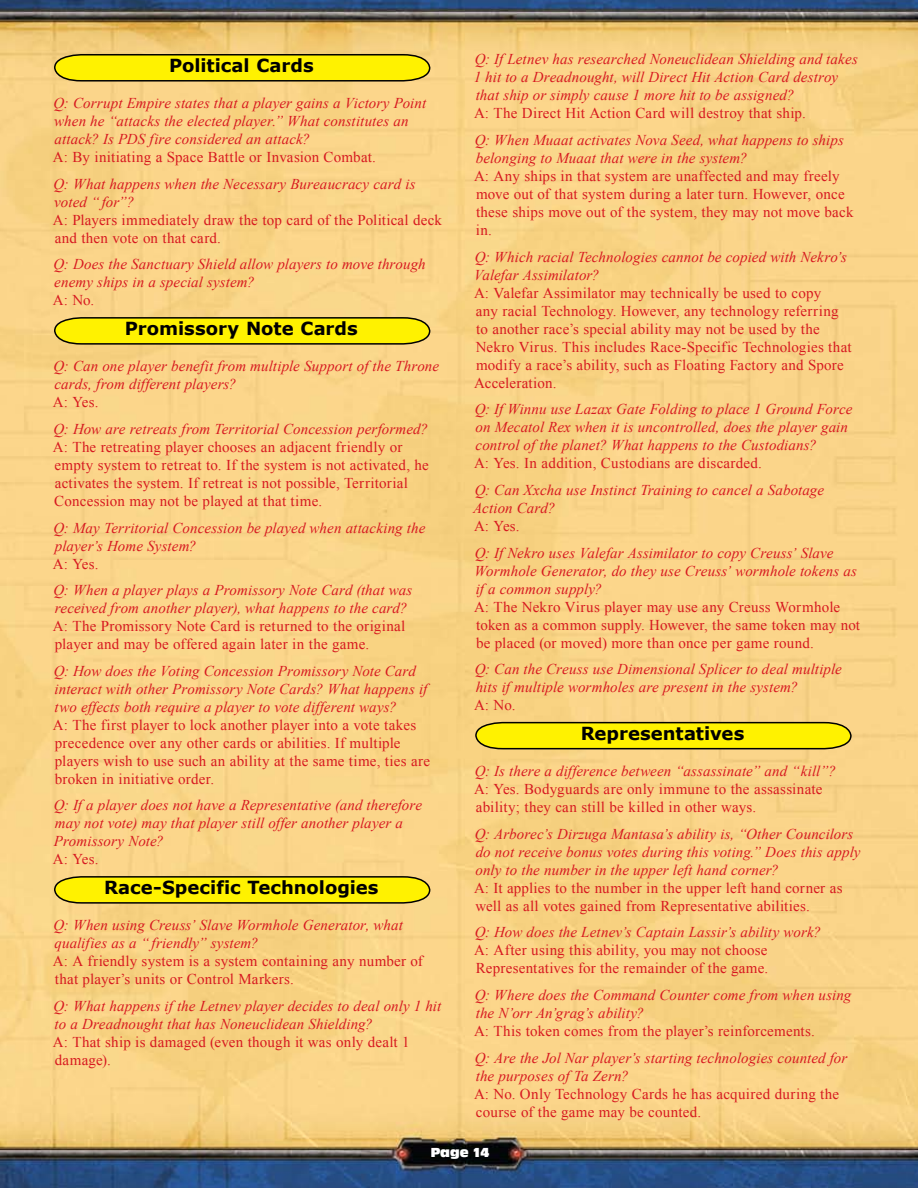
<style>
.page{position:relative;width:918px;height:1188px;background:#fff}
.page>*{position:absolute;margin:0;border:0;box-sizing:border-box;transform-origin:0 0}
.t1{font:700 18px "Verdana";color:#000}
.t2{font:italic 15px/18px "Times New Roman";letter-spacing:.005em;color:#d71920}
.t3{font:15px/18px "Times New Roman";letter-spacing:.015em;color:#d71920}
.t4{font:13.5px "Antique Oli T Comp";color:#fff}
</style>
<div class="page">
<img style="left:0;top:0;width:918px;height:1188px">
<svg style="left:53px;top:53px;width:378px;height:29px;background:#e2d50a"></svg>
<svg style="left:53px;top:316px;width:378px;height:29px;background:#e3d50b"></svg>
<svg style="left:53px;top:875px;width:378px;height:29px;background:#e3d50b"></svg>
<svg style="left:474px;top:721px;width:378px;height:29px;background:#e3d50b"></svg>
<p class="t1" style="left:169px;top:54px;width:146px">Political Cards</p>
<p class="t2" style="left:54px;top:94px;width:374px">Q: Corrupt Empire states that a player gains a Victory Point when he “attacks the elected player.” What constitutes an attack? Is PDS fire considered an attack?</p>
<p class="t3" style="left:53px;top:148px;width:325px">A: By initiating a Space Battle or Invasion Combat.</p>
<p class="t2" style="left:54px;top:174px;width:363px">Q: What happens when the Necessary Bureaucracy card is voted “ for”?</p>
<p class="t3" style="left:53px;top:211px;width:391px">A: Players immediately draw the top card of the Political deck and then vote on that card.</p>
<p class="t2" style="left:54px;top:255px;width:373px">Q: Does the Sanctuary Shield allow players to move through enemy ships in a special system?</p>
<p class="t3" style="left:53px;top:291px;width:43px">A: No.</p>
<p class="t1" style="left:125px;top:317px;width:234px">Promissory Note Cards</p>
<p class="t2" style="left:54px;top:357px;width:387px">Q: Can one player benefit from multiple Support of the Throne cards, from different players?</p>
<p class="t3" style="left:53px;top:393px;width:47px">A: Yes.</p>
<p class="t2" style="left:54px;top:420px;width:376px">Q: How are retreats from Territorial Concession performed?</p>
<p class="t3" style="left:53px;top:438px;width:378px">A: The retreating player chooses an adjacent friendly or empty system to retreat to. If the system is not activated, he activates the system. If retreat is not possible, Territorial Concession may not be played at that time.</p>
<p class="t2" style="left:54px;top:518px;width:373px">Q: May Territorial Concession be played when attacking the player’s Home System?</p>
<p class="t3" style="left:53px;top:554px;width:47px">A: Yes.</p>
<p class="t2" style="left:54px;top:581px;width:360px">Q: When a player plays a Promissory Note Card (that was received from another player), what happens to the card?</p>
<p class="t3" style="left:53px;top:617px;width:354px">A: The Promissory Note Card is returned to the original player and may be offered again later in the game.</p>
<p class="t2" style="left:54px;top:661px;width:375px">Q: How does the Voting Concession Promissory Note Card interact with other Promissory Note Cards? What happens if two effects both require a player to vote different ways?</p>
<p class="t3" style="left:53px;top:716px;width:379px">A: The first player to lock another player into a vote takes precedence over any other cards or abilities. If multiple players wish to use such an ability at the same time, ties are broken in initiative order.</p>
<p class="t2" style="left:54px;top:796px;width:370px">Q: If a player does not have a Representative (and therefore may not vote) may that player still offer another player a<br>Promissory Note?</p>
<p class="t3" style="left:53px;top:850px;width:47px">A: Yes.</p>
<p class="t1" style="left:104px;top:876px;width:276px">Race-Specific Technologies</p>
<p class="t2" style="left:54px;top:916px;width:351px">Q: When using Creuss’ Slave Wormhole Generator, what qualifies as a “ friendly” system?</p>
<p class="t3" style="left:53px;top:952px;width:372px">A: A friendly system is a system containing any number of that player’s units or Control Markers.</p>
<p class="t2" style="left:54px;top:997px;width:389px">Q: What happens if the Letnev player decides to deal only 1 hit to a Dreadnought that has Noneuclidean Shielding?</p>
<p class="t3" style="left:53px;top:1033px;width:358px">A: That ship is damaged (even though it was only dealt 1 damage).</p>
<p class="t2" style="left:474px;top:50px;width:386px">Q: If Letnev has researched Noneuclidean Shielding and takes<br>1 hit to a Dreadnought, will Direct Hit Action Card destroy that ship or simply cause 1 more hit to be assigned?</p>
<p class="t3" style="left:474px;top:104px;width:333px">A: The Direct Hit Action Card will destroy that ship.</p>
<p class="t2" style="left:475px;top:131px;width:371px">Q: When Muaat activates Nova Seed, what happens to ships belonging to Muaat that were in the system?</p>
<p class="t3" style="left:474px;top:167px;width:381px">A: Any ships in that system are unaffected and may freely move out of that system during a later turn. However, once these ships move out of the system, they may not move back in.</p>
<p class="t2" style="left:474px;top:247px;width:374px">Q: Which racial Technologies cannot be copied with Nekro’s<br>Valefar Assimilator?</p>
<p class="t3" style="left:474px;top:283px;width:379px">A: Valefar Assimilator may technically be used to copy<br>any racial Technology. However, any technology referring to another race’s special ability may not be used by the Nekro Virus. This includes Race-Specific Technologies that modify a race’s ability, such as Floating Factory and Spore Acceleration.</p>
<p class="t2" style="left:475px;top:400px;width:379px">Q: If Winnu use Lazax Gate Folding to place 1 Ground Force on Mecatol Rex when it is uncontrolled, does the player gain control of the planet? What happens to the Custodians?</p>
<p class="t3" style="left:474px;top:454px;width:290px">A: Yes. In addition, Custodians are discarded.</p>
<p class="t2" style="left:473px;top:481px;width:352px">Q: Can Xxcha use Instinct Training to cancel a Sabotage<br>Action Card?</p>
<p class="t3" style="left:474px;top:517px;width:47px">A: Yes.</p>
<p class="t2" style="left:475px;top:543px;width:384px">Q: If Nekro uses Valefar Assimilator to copy Creuss’ Slave<br>Wormhole Generator, do they use Creuss’ wormhole tokens as if a common supply?</p>
<p class="t3" style="left:474px;top:597px;width:388px">A: The Nekro Virus player may use any Creuss Wormhole token as a common supply. However, the same token may not be placed (or moved) more than once per game round.</p>
<p class="t2" style="left:475px;top:660px;width:369px">Q: Can the Creuss use Dimensional Splicer to deal multiple hits if multiple wormholes are present in the system?</p>
<p class="t3" style="left:474px;top:696px;width:43px">A: No.</p>
<p class="t1" style="left:581px;top:722px;width:165px">Representatives</p>
<p class="t2" style="left:475px;top:762px;width:363px">Q: Is there a difference between “assassinate” and “kill”?</p>
<p class="t3" style="left:474px;top:780px;width:350px">A: Yes. Bodyguards are only immune to the assassinate ability; they can still be killed in other ways.</p>
<p class="t2" style="left:475px;top:824px;width:387px">Q: Arborec’s Dirzuga Mantasa’s ability is, “Other Councilors do not receive bonus votes during this voting.” Does this apply only to the number in the upper left hand corner?</p>
<p class="t3" style="left:474px;top:878px;width:370px">A: It applies to the number in the upper left hand corner as well as all votes gained from Representative abilities.</p>
<p class="t2" style="left:475px;top:923px;width:348px">Q: How does the Letnev’s Captain Lassir’s ability work?</p>
<p class="t3" style="left:474px;top:941px;width:296px">A: After using this ability, you may not choose<br>Representatives for the remainder of the game.</p>
<p class="t2" style="left:475px;top:986px;width:378px">Q: Where does the Command Counter come from when using the N’orr An’grag’s ability?</p>
<p class="t3" style="left:474px;top:1022px;width:342px">A: This token comes from the player’s reinforcements.</p>
<p class="t2" style="left:475px;top:1048px;width:374px">Q: Are the Jol Nar player’s starting technologies counted for the purposes of Ta Zern?</p>
<p class="t3" style="left:474px;top:1084px;width:367px">A: No. Only Technology Cards he has acquired during the course of the game may be counted.</p>
<p class="t4" style="left:431px;top:1145px;width:60px">Page 14</p>
</div>
